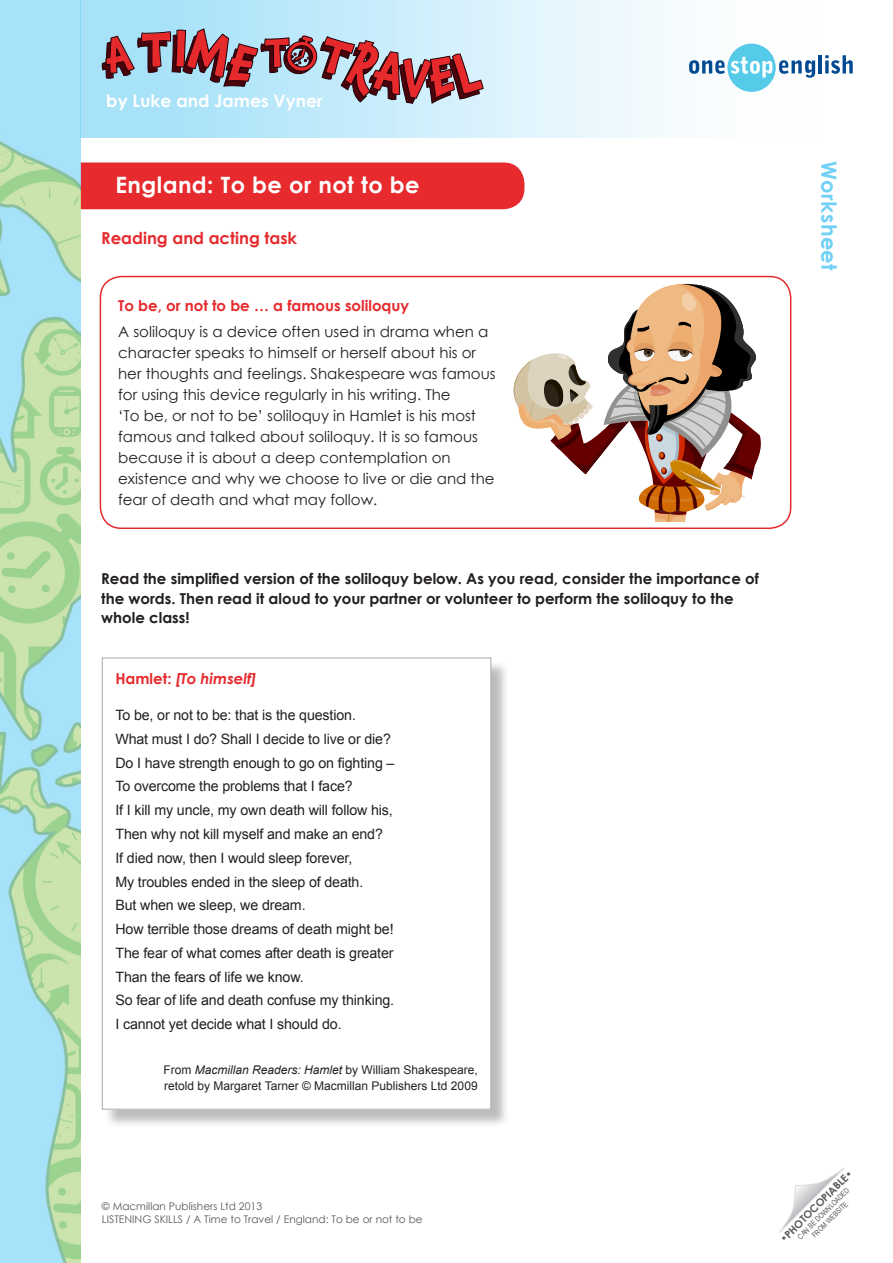
<style>
.page{position:relative;width:893px;height:1263px;background:#fff}
.page>*{position:absolute;margin:0;border:0;box-sizing:border-box;transform-origin:0 0}
.t1{font:700 22.5px "Century Gothic";letter-spacing:.02em;color:#fff}
.t2{font:700 21px "Century Gothic";letter-spacing:.02em;color:#70d0f6}
.t3{font:700 17.25px "Century Gothic";color:#fff}
.Rubric{font:700 16.5px "Century Gothic";color:#e62a2d}
.RubricBody{font:15px/21px "Century Gothic";color:#231f20}
.RubricBody-2{font:700 15px/19.5px "Century Gothic";color:#231f20}
.RubricBody-3{font:700 15px "Century Gothic";color:#e62a2d}
.RubricBody-4{font:italic 700 15px "Century Gothic";color:#e62a2d}
.Body_Arial{font:14.25px "Arial";letter-spacing:-.01em;color:#231f20}
.Body_Arial-2{font:12px/16.5px "Arial";color:#231f20}
.t4{font:10.5px/13.5px "Century Gothic";color:#57585a}
.t5{font:700 10.5px "Century Gothic";color:#57585a}
.t6{font:7.5px/9px "Arial Narrow";color:#57585a;text-align:center}
.s1{font-style:normal}
.s2{font-style:italic}
.s3{font-weight:400}
</style>
<div class="page">
<svg style="left:779px;top:1168px;width:65px;height:65px"></svg>
<div style="left:81px;top:162px;width:443px;height:47px;background:#e62a2d"></div>
<img style="left:0;top:0;width:81px;height:1263px">
<div style="left:81px;top:0;width:812px;height:137px;background:linear-gradient(to right,#a2e0f9,#fff)"></div>
<svg style="left:689px;top:44px;width:126px;height:48px"></svg>
<hr style="left:818px;top:55px;width:4px;height:18px;background:#014990">
<svg style="left:825px;top:55px;width:28px;height:19px"></svg>
<div style="left:104px;top:660px;width:406px;height:468px;background:#231f20;opacity:.3"></div>
<div style="left:102px;top:658px;width:389px;height:451px;background:#fff"></div>
<div style="left:100px;top:276px;width:691px;height:253px;border:2px solid #e62a2d;border-radius:21px"></div>
<svg style="left:513px;top:283px;width:248px;height:238px"></svg>
<svg style="left:101px;top:27px;width:383px;height:77px;background:#a7c6d7"></svg>
<p class="t3" style="left:106px;top:88px;width:218px">by Luke and James Vyner</p>
<h1 class="t1" style="left:115px;top:168px;width:306px">England: To be or not to be</h1>
<p class="Rubric" style="left:101px;top:226px;width:198px">Reading and acting task</p>
<p class="RubricBody-3" style="left:118px;top:295px;width:292px">To be, or not to be … a famous soliloquy</p>
<p class="RubricBody" style="left:118px;top:320px;width:379px">A soliloquy is a device often used in drama when a character speaks to himself or herself about his or her thoughts and feelings. Shakespeare was famous for using this device regularly in his writing. The<br>‘To be, or not to be’ soliloquy in Hamlet is his most famous and talked about soliloquy. It is so famous because it is about a deep contemplation on existence and why we choose to live or die and the fear of death and what may follow.</p>
<p class="RubricBody-2" style="left:101px;top:569px;width:659px">Read the simplified version of the soliloquy below. As you read, consider the importance of the words. Then read it aloud to your partner or volunteer to perform the soliloquy to the whole class!</p>
<p class="RubricBody-4" style="left:115px;top:667px;width:142px"><span class="s1">Hamlet:</span> [To himself]</p>
<p class="Body_Arial" style="left:115px;top:706px;width:242px">To be, or not to be: that is the question.</p>
<p class="Body_Arial" style="left:115px;top:730px;width:277px">What must I do? Shall I decide to live or die?</p>
<p class="Body_Arial" style="left:115px;top:753px;width:281px">Do I have strength enough to go on fighting –</p>
<p class="Body_Arial" style="left:115px;top:777px;width:239px">To overcome the problems that I face?</p>
<p class="Body_Arial" style="left:115px;top:801px;width:279px">If I kill my uncle, my own death will follow his,</p>
<p class="Body_Arial" style="left:115px;top:825px;width:269px">Then why not kill myself and make an end?</p>
<p class="Body_Arial" style="left:115px;top:848px;width:238px">If died now, then I would sleep forever,</p>
<p class="Body_Arial" style="left:115px;top:872px;width:249px">My troubles ended in the sleep of death.</p>
<p class="Body_Arial" style="left:115px;top:896px;width:192px">But when we sleep, we dream.</p>
<p class="Body_Arial" style="left:115px;top:920px;width:280px">How terrible those dreams of death might be!</p>
<p class="Body_Arial" style="left:115px;top:943px;width:280px">The fear of what comes after death is greater</p>
<p class="Body_Arial" style="left:115px;top:967px;width:190px">Than the fears of life we know.</p>
<p class="Body_Arial" style="left:115px;top:991px;width:280px">So fear of life and death confuse my thinking.</p>
<p class="Body_Arial" style="left:115px;top:1015px;width:228px">I cannot yet decide what I should do.</p>
<p class="Body_Arial-2" style="left:164px;top:1061px;width:316px">From <span class="s2">Macmillan Readers: Hamlet</span> by William Shakespeare, retold by Margaret Tarner © Macmillan Publishers Ltd 2009</p>
<p class="t2" style="left:845px;top:161px;width:111px;rotate:90deg">Worksheet</p>
<p class="t4" style="left:102px;top:1199px;width:322px">© Macmillan Publishers Ltd 2013<br>LISTENING SKILLS / A Time to Travel / England: To be or not to be</p>
<p class="t5" style="left:776px;top:1235px;width:99px;rotate:-45deg"><span class="s3">•</span>PHOTOCOPIABLE<span class="s3">•</span></p>
<p class="t6" style="left:796px;top:1234px;width:71px;rotate:-45deg">CAN BE DOWNLOADED<br>FROM WEBSITE</p>
</div>
